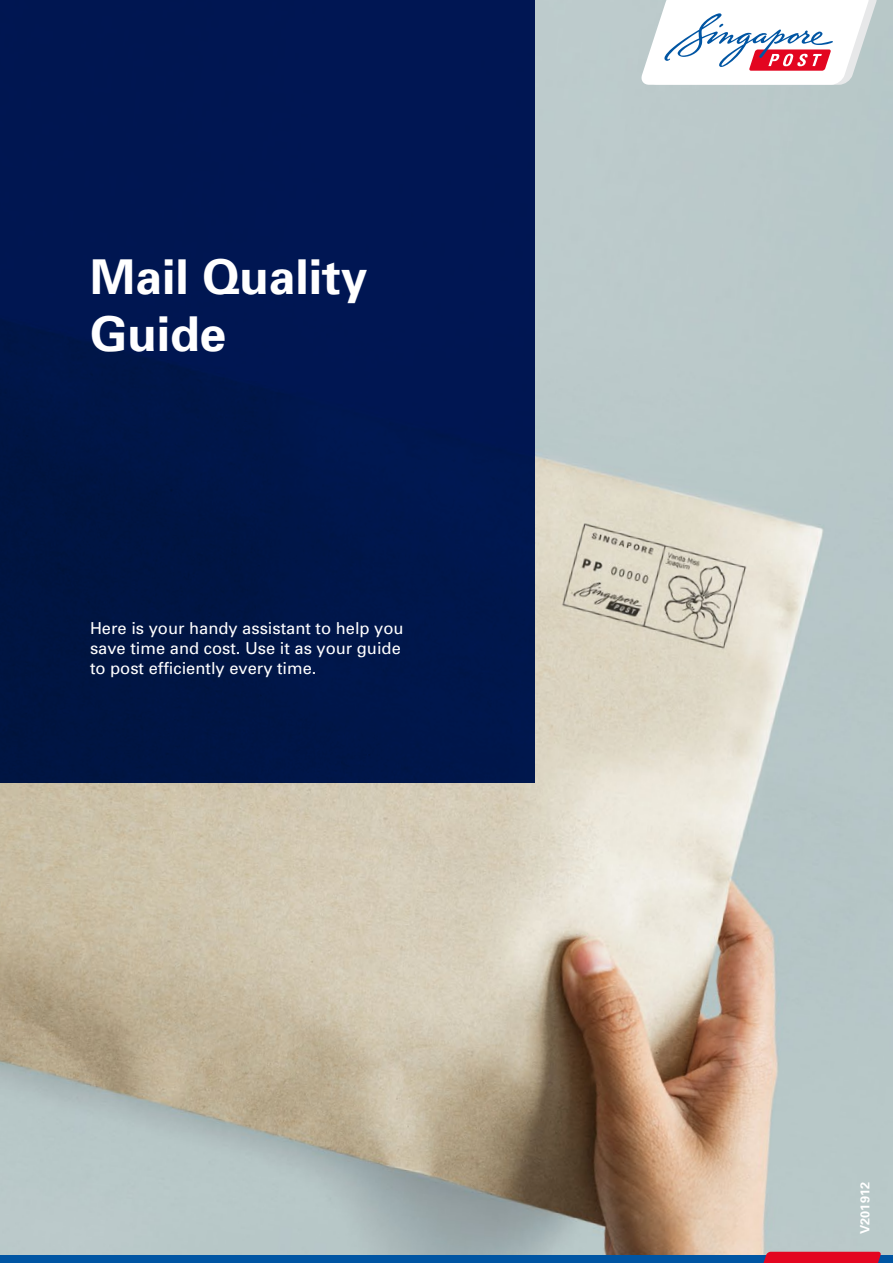
<style>
.page{position:relative;width:893px;height:1263px;background:#fff}
.page>*{position:absolute;margin:0;border:0;box-sizing:border-box;transform-origin:0 0}
.t1{font:700 48px/57.6px "Univers";color:#fff}
.t2{font:16.5px/19.8px "Univers";color:#fff}
.t3{font:700 12.75px "Univers";color:#fff}
</style>
<div class="page">
<img style="left:0;top:0;width:893px;height:1255px">
<svg style="left:640px;top:0;width:238px;height:85px"></svg>
<div style="left:0;top:1255px;width:893px;height:8px;background:#0055a3"></div>
<svg style="left:760px;top:1252px;width:121px;height:11px"></svg>
<div style="left:0;top:0;width:534px;height:783px;background:linear-gradient(to right,#001548,#001752)"></div>
<h1 class="t1" style="left:90px;top:248px;width:279px">Mail Quality<br>Guide</h1>
<p class="t2" style="left:90px;top:619px;width:315px">Here is your handy assistant to help you save time and cost. Use it as your guide to post efficiently every time.</p>
<p class="t3" style="left:857px;top:1234px;width:53px;rotate:-90deg">V201912</p>
</div>
